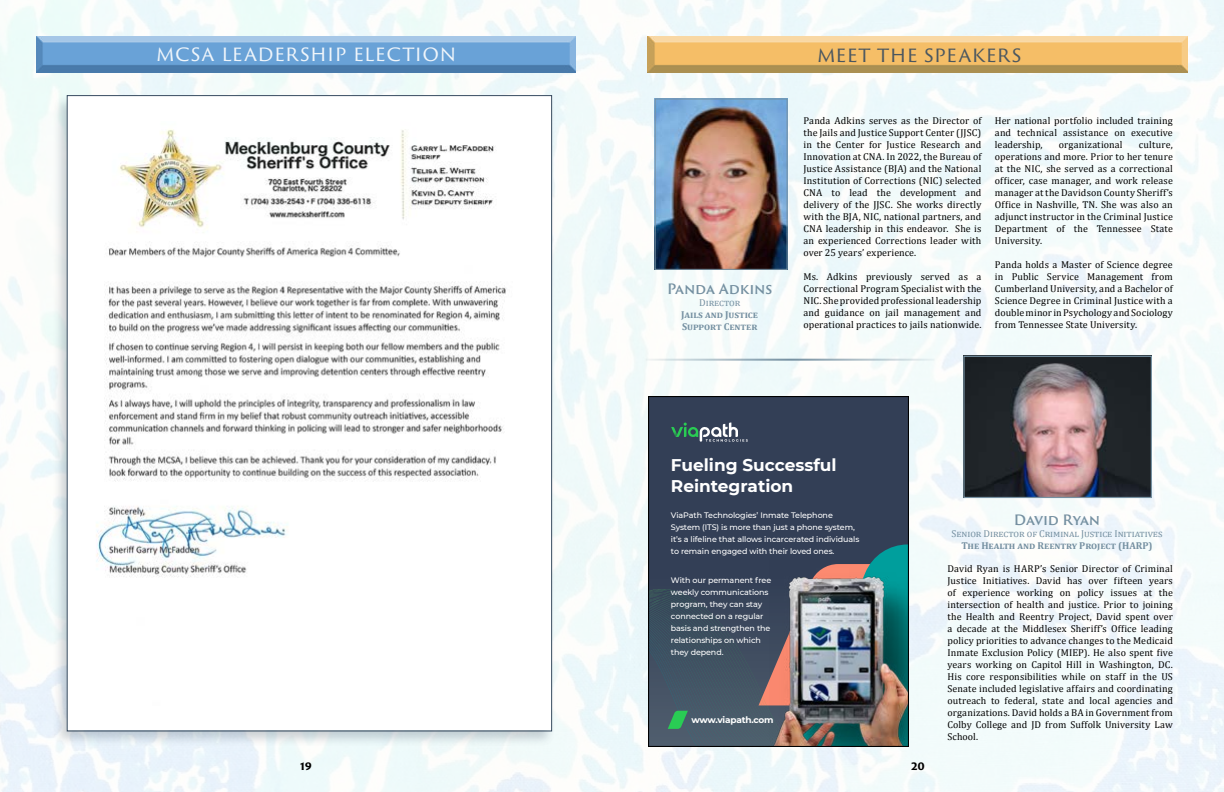
<style>
.page{position:relative;width:1224px;height:792px;background:#fff}
.page>*{position:absolute;margin:0;border:0;box-sizing:border-box;transform-origin:0 0}
.t1{font:21px "Trajan Sans Pro";letter-spacing:.02em;color:#fff}
.t2{font:21px "Trajan Sans Pro";letter-spacing:.015em;color:#374b5f}
.t3{font:700 16.9px/20.9px "Montserrat";color:#fff}
.t4{font:600 14px "Trajan Sans Pro";letter-spacing:-.01em;color:#7590a1}
.t5{font:10px/12px "Cambria";letter-spacing:.01em;color:#000;text-align:justify}
.t6{font:700 10px/12px "Cambria";letter-spacing:-.005em;color:#7590a1}
.t7{font:10px "Cambria";letter-spacing:-.005em;color:#7590a1}
.t8{font:900 10px "Trajan Sans Pro";color:#000}
.t9{font:700 9px "Montserrat";letter-spacing:-.02em;color:#fff}
.t10{font:500 8px/12px "Montserrat";letter-spacing:-.01em;color:#fff}
</style>
<div class="page">
<img style="left:0;top:0;width:1224px;height:792px">
<div style="left:28px;top:35px;width:556px;height:45px;background:#7590a1;opacity:.75"></div>
<div style="left:52px;top:94px;width:503px;height:654px;background:#374b5f;opacity:.25"></div>
<img style="left:69px;top:97px;width:481px;height:632px">
<div style="left:640px;top:35px;width:556px;height:45px;background:#7590a1;opacity:.75"></div>
<img style="left:657px;top:100px;width:129px;height:168px">
<div style="left:655px;top:98px;width:133px;height:172px;border:1px solid #7590a1"></div>
<img style="left:965px;top:358px;width:185px;height:138px">
<div style="left:963px;top:356px;width:189px;height:142px;border:1px solid #7590a1"></div>
<div style="left:649px;top:397px;width:259px;height:349px;background:#333f56"></div>
<svg style="left:671px;top:423px;width:77px;height:19px"></svg>
<svg style="left:650px;top:544px;width:257px;height:201px"></svg>
<img style="left:770px;top:561px;width:137px;height:184px">
<div style="left:648px;top:396px;width:261px;height:351px;border:1px solid #000"></div>
<hr style="left:646px;top:359px;width:289px;height:2px;background:#7590a1">
<h1 class="t1" style="left:155px;top:39px;width:303px">MCSA LEADERSHIP ELECTION</h1>
<p class="t8" style="left:300px;top:758px;width:13px">19</p>
<h3 class="t4" style="left:667px;top:279px;width:107px">Panda Adkins</h3>
<p class="t7" style="left:699px;top:297px;width:41px">Director</p>
<p class="t6" style="left:681px;top:308px;width:78px">Jails and Justice<br>Support Center</p>
<h1 class="t2" style="left:816px;top:39px;width:207px">MEET THE SPEAKERS</h1>
<p class="t5" style="left:804px;top:114px;width:179px">Panda Adkins serves as the Director of the Jails and Justice Support Center (JJSC) in the Center for Justice Research and Innovation at CNA. In 2022, the Bureau of Justice Assistance (BJA) and the National Institution of Corrections (NIC) selected CNA to lead the development and delivery of the JJSC. She works directly with the BJA, NIC, national partners, and CNA leadership in this endeavor. She is an experienced Corrections leader with over 25 years’ experience.</p>
<p class="t5" style="left:804px;top:270px;width:179px">Ms. Adkins previously served as a Correctional Program Specialist with the NIC. She provided professional leadership and guidance on jail management and operational practices to jails nationwide.</p>
<p class="t5" style="left:995px;top:114px;width:179px">Her national portfolio included training and technical assistance on executive leadership,</p>
<p class="t5" style="left:995px;top:138px;width:179px;text-indent:144px">culture, operations and more. Prior to her tenure at the NIC, she served as a correctional officer, case manager, and work release manager at the Davidson County Sheriff’s Office in Nashville, TN. She was also an adjunct instructor in the Criminal Justice Department of the Tennessee State University.</p>
<p class="t5" style="left:995px;top:258px;width:179px">Panda holds a Master of Science degree in Public Service Management from Cumberland University, and a Bachelor of Science Degree in Criminal Justice with a double minor in Psychology and Sociology from Tennessee State University.</p>
<p class="t5" style="left:1059px;top:138px;width:65px">organizational</p>
<h2 class="t3" style="left:671px;top:454px;width:167px">Fueling Successful<br>Reintegration</h2>
<p class="t10" style="left:671px;top:509px;width:190px">ViaPath Technologies’ Inmate Telephone System (ITS) is more than just a phone system, it’s a lifeline that allows incarcerated individuals to remain engaged with their loved ones.</p>
<p class="t10" style="left:671px;top:574px;width:102px">With our permanent free weekly communications program, they can stay connected on a regular basis and strengthen the relationships on which they depend.</p>
<p class="t9" style="left:691px;top:714px;width:84px">www.viapath.com</p>
<p class="t8" style="left:911px;top:758px;width:15px">20</p>
<h3 class="t4" style="left:1014px;top:509px;width:88px">David Ryan</h3>
<p class="t7" style="left:952px;top:527px;width:213px">Senior Director of Criminal Justice Initiatives</p>
<p class="t6" style="left:962px;top:539px;width:193px">The Health and Reentry Project (HARP)</p>
<p class="t5" style="left:948px;top:563px;width:227px">David Ryan is HARP’s Senior Director of Criminal Justice Initiatives. David has over fifteen years of experience working on policy issues at the intersection of health and justice. Prior to joining the Health and Reentry Project, David spent over a decade at the Middlesex Sheriff’s Office leading policy priorities to advance changes to the Medicaid Inmate Exclusion Policy (MIEP). He also spent five years working on Capitol Hill in Washington, DC.<br>His core responsibilities while on staff in the US Senate included legislative affairs and coordinating outreach to federal, state and local agencies and organizations. David holds a BA in Government from Colby College and JD from Suffolk University Law School.</p>
</div>
